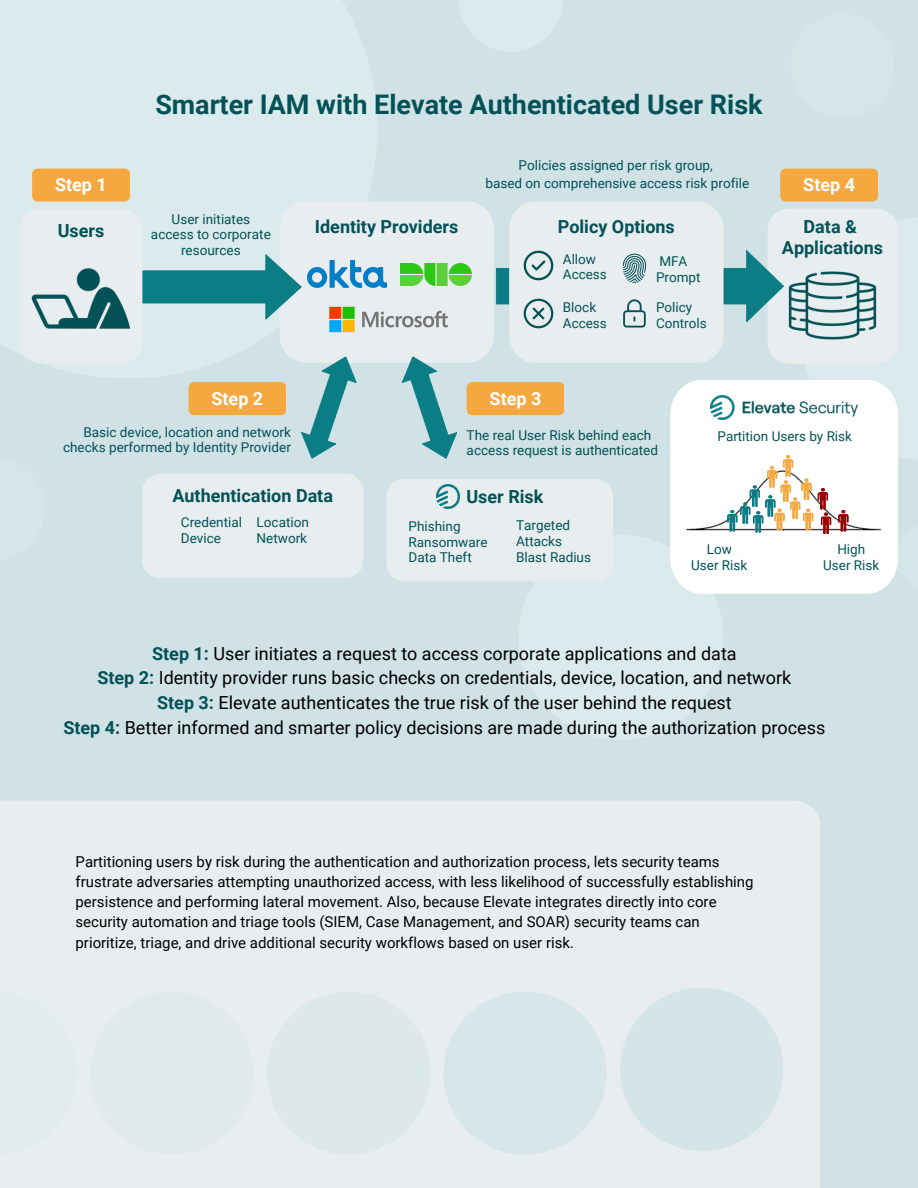
<style>
.page{position:relative;width:918px;height:1188px;background:#d0e2e6}
.page>*{position:absolute;margin:0;border:0;box-sizing:border-box;transform-origin:0 0}
.t1{font:700 27px "Roboto";color:#035257}
.t2{font:18px/24.8px "Roboto";color:#000;text-align:center}
.t3{font:700 18px/21.3px "Roboto";color:#035257;text-align:center}
.t4{font:700 18px "Roboto";color:#fff}
.t5{font:700 18px "Roboto";color:#045257}
.t6{font:15px/20.2px "Roboto";color:#000}
.t7{font:13.5px/15.8px "Roboto";color:#035257}
.t8{font:13.5px/15.8px "Roboto";color:#045257;text-align:center}
.s1{font-weight:700;color:#035257}
</style>
<div class="page">
<div style="left:802px;top:217px;width:116px;height:242px;background:#dbebed"></div>
<div style="left:0;top:0;width:376px;height:378px;background:#dbebed"></div>
<div style="left:20px;top:209px;width:122px;height:154px;background:#e8eeef;border-radius:20px"></div>
<img style="left:20px;top:268px;width:120px;height:92px">
<div style="left:791px;top:14px;width:103px;height:103px;background:#dbebed;border-radius:50%"></div>
<div style="left:518px;top:535px;width:205px;height:204px;background:#dbebed;border-radius:50%"></div>
<div style="left:895px;top:524px;width:23px;height:65px;background:#dbebed"></div>
<svg style="left:678px;top:581px;width:220px;height:13px;background:#fafbfc"></svg>
<svg style="left:142px;top:202px;width:756px;height:379px"></svg>
<img style="left:711px;top:395px;width:147px;height:25px">
<div style="left:32px;top:169px;width:98px;height:33px;background:#f5a83f;border-radius:5px"></div>
<div style="left:189px;top:382px;width:97px;height:33px;background:#f5a83f;border-radius:5px"></div>
<div style="left:467px;top:382px;width:97px;height:33px;background:#f5a83f;border-radius:5px"></div>
<div style="left:780px;top:169px;width:98px;height:33px;background:#f5a83f;border-radius:5px"></div>
<div style="left:0;top:801px;width:820px;height:387px;background:#e8eeef"></div>
<div style="left:554px;top:866px;width:266px;height:322px;background:#e8eeef"></div>
<div style="left:459px;top:0;width:103px;height:52px;background:#dbebed"></div>
<div style="left:0;top:457px;width:44px;height:104px;background:#dbebed"></div>
<div style="left:0;top:991px;width:77px;height:164px;background:#e3ebed"></div>
<svg style="left:267px;top:991px;width:163px;height:164px"></svg>
<div style="left:90px;top:991px;width:164px;height:164px;background:#e0eaec"></div>
<svg style="left:443px;top:991px;width:163px;height:164px"></svg>
<svg style="left:620px;top:988px;width:163px;height:163px"></svg>
<p class="t4" style="left:55px;top:175px;width:53px">Step 1</p>
<p class="t3" style="left:58px;top:220px;width:48px">Users</p>
<h1 class="t1" style="left:155px;top:89px;width:609px">Smarter IAM with Elevate Authenticated User Risk</h1>
<p class="t7" style="left:485px;top:157px;width:265px;line-height:18px;text-align:center">Policies assigned per risk group,<br>based on comprehensive access risk profile</p>
<p class="t4" style="left:803px;top:175px;width:53px">Step 4</p>
<p class="t7" style="left:151px;top:211px;width:121px;text-align:center">User initiates access to corporate resources</p>
<p class="t3" style="left:315px;top:216px;width:145px">Identity Providers</p>
<p class="t3" style="left:782px;top:216px;width:103px">Data &amp;<br>Applications</p>
<p class="t3" style="left:558px;top:216px;width:119px">Policy Options</p>
<p class="t7" style="left:563px;top:251px;width:45px">Allow<br>Access</p>
<p class="t7" style="left:563px;top:300px;width:45px">Block<br>Access</p>
<p class="t7" style="left:656px;top:254px;width:46px">MFA<br>Prompt</p>
<p class="t7" style="left:656px;top:300px;width:52px">Policy<br>Controls</p>
<p class="t4" style="left:212px;top:388px;width:53px">Step 2</p>
<p class="t4" style="left:490px;top:388px;width:53px">Step 3</p>
<p class="t7" style="left:63px;top:424px;width:229px;text-align:right">Basic device, location and network checks performed by Identity Provider</p>
<p class="t5" style="left:172px;top:485px;width:162px">Authentication Data</p>
<p class="t7" style="left:181px;top:515px;width:63px">Credential<br>Device</p>
<p class="t7" style="left:257px;top:515px;width:54px">Location<br>Network</p>
<p class="t7" style="left:467px;top:427px;width:193px">The real User Risk behind each access request is authenticated</p>
<p class="t3" style="left:466px;top:486px;width:78px">User Risk</p>
<p class="t7" style="left:408px;top:518px;width:81px">Phishing<br>Ransomware<br>Data Theft</p>
<p class="t7" style="left:516px;top:518px;width:76px">Targeted<br>Attacks<br>Blast Radius</p>
<p class="t8" style="left:717px;top:428px;width:136px">Partition Users by Risk</p>
<p class="t8" style="left:691px;top:541px;width:58px">Low<br>User Risk</p>
<p class="t8" style="left:823px;top:541px;width:58px">High<br>User Risk</p>
<p class="t2" style="left:63px;top:641px;width:763px"><span class="s1">Step 1:</span> User initiates a request to access corporate applications and data<br><span class="s1">Step 2:</span> Identity provider runs basic checks on credentials, device, location, and network<br><span class="s1">Step 3:</span> Elevate authenticates the true risk of the user behind the request<br><span class="s1">Step 4:</span> Better informed and smarter policy decisions are made during the authorization process</p>
<p class="t6" style="left:76px;top:851px;width:680px">Partitioning users by risk during the authentication and authorization process, lets security teams frustrate adversaries attempting unauthorized access, with less likelihood of successfully establishing persistence and performing lateral movement. Also, because Elevate integrates directly into core security automation and triage tools (SIEM, Case Management, and SOAR) security teams can prioritize, triage, and drive additional security workflows based on user risk.</p>
</div>
